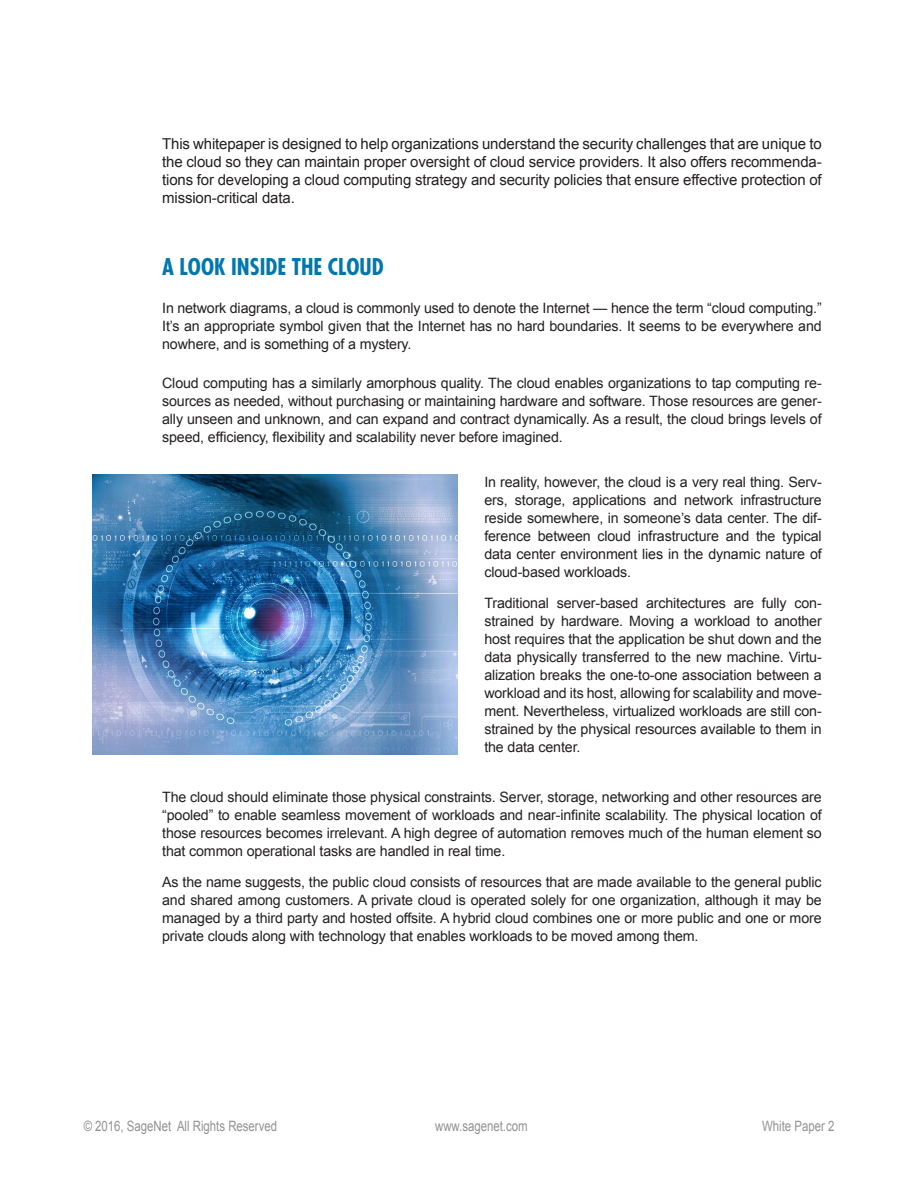
<style>
.page{position:relative;width:918px;height:1188px;background:#fff}
.page>*{position:absolute;margin:0;border:0;box-sizing:border-box;transform-origin:0 0}
.t1{font:700 condensed 22.5px "Futura";color:#0078ae}
.t2{font:15px/18px "Arial";letter-spacing:-.01em;color:#231f20;text-align:justify}
.t3{font:14.25px/18px "Arial";letter-spacing:-.01em;color:#231f20;text-align:justify}
.t4{font:14.25px "Arial";color:#919295;scale:.8 1}
</style>
<div class="page">
<img style="left:92px;top:474px;width:365px;height:280px">
<p class="t2" style="left:162px;top:135px;width:661px">This whitepaper is designed to help organizations understand the security challenges that are unique to the cloud so they can maintain proper oversight of cloud service providers. It also offers recommenda&shy;tions for developing a cloud computing strategy and security policies that ensure effective protection of mission-critical data.</p>
<p class="t1" style="left:162px;top:252px;width:223px">A LOOK INSIDE THE CLOUD</p>
<p class="t3" style="left:162px;top:300px;width:661px">In network diagrams, a cloud is commonly used to denote the Internet — hence the term “cloud computing.” It’s an appropriate symbol given that the Internet has no hard boundaries. It seems to be everywhere and nowhere, and is something of a mystery.</p>
<p class="t3" style="left:162px;top:374px;width:661px">Cloud computing has a similarly amorphous quality. The cloud enables organizations to tap computing re&shy;sources as needed, without purchasing or maintaining hardware and software. Those resources are gener&shy;ally unseen and unknown, and can expand and contract dynamically. As a result, the cloud brings levels of speed, efficiency, flexibility and scalability never before imagined.</p>
<p class="t3" style="left:484px;top:473px;width:339px">In reality, however, the cloud is a very real thing. Serv&shy;ers, storage, applications and network infrastructure reside somewhere, in someone’s data center. The dif&shy;ference between cloud infrastructure and the typical data center environment lies in the dynamic nature of cloud-based workloads.</p>
<p class="t3" style="left:484px;top:594px;width:339px">Traditional server-based architectures are fully con&shy;strained by hardware. Moving a workload to another host requires that the application be shut down and the data physically transferred to the new machine. Virtu&shy;alization breaks the one-to-one association between a workload and its host, allowing for scalability and move&shy;ment. Nevertheless, virtualized workloads are still con&shy;strained by the physical resources available to them in the data center.</p>
<p class="t3" style="left:162px;top:788px;width:661px">The cloud should eliminate those physical constraints. Server, storage, networking and other resources are “pooled” to enable seamless movement of workloads and near-infinite scalability. The physical location of those resources becomes irrelevant. A high degree of automation removes much of the human element so that common operational tasks are handled in real time.</p>
<p class="t3" style="left:162px;top:873px;width:661px">As the name suggests, the public cloud consists of resources that are made available to the general public and shared among customers. A private cloud is operated solely for one organization, although it may be managed by a third party and hosted offsite. A hybrid cloud combines one or more public and one or more private clouds along with technology that enables workloads to be moved among them.</p>
<p class="t4" style="left:84px;top:1117px;width:243px">© 2016, SageNet All Rights Reserved</p>
<p class="t4" style="left:435px;top:1117px;width:117px">www.sagenet.com</p>
<p class="t4" style="left:762px;top:1117px;width:92px">White Paper 2</p>
</div>
